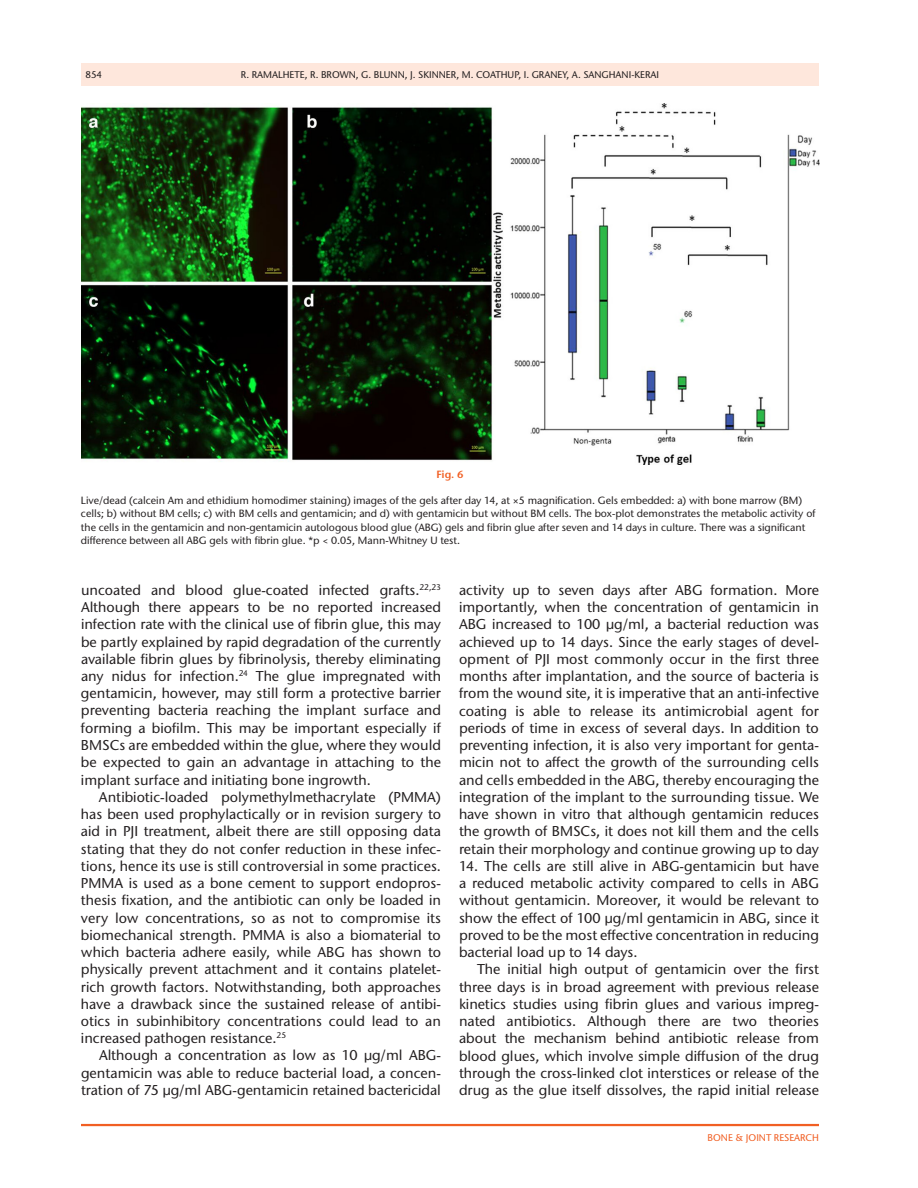
<style>
.page{position:relative;width:918px;height:1188px;background:#fff}
.page>*{position:absolute;margin:0;border:0;box-sizing:border-box;transform-origin:0 0}
.t1{font:500 14.25px/17.2px "Stone Sans ITC Pro";color:#231f20;text-align:justify}
.t2{font:500 10.5px/13.5px "Stone Sans ITC Pro";color:#231f20}
.t3{font:600 10.5px "Stone Sans ITC Pro";color:#f15f23}
.t4{font:500 9.75px "Stone Sans ITC Pro";color:#231f20}
.t5{font:500 9.75px "Stone Sans ITC Pro";color:#f15f23}
</style>
<div class="page">
<hr style="left:81px;top:1124px;width:738px;height:2px;background:#f15f23">
<div style="left:81px;top:63px;width:738px;height:23px;background:#fee7dc"></div>
<img style="left:81px;top:104px;width:738px;height:361px">
<p class="t4" style="left:85px;top:68px;width:18px">854</p>
<p class="t4" style="left:241px;top:68px;width:420px">R. RAMALHETE, R. BROWN, G. BLUNN, J. SKINNER, M. COATHUP, I. GRANEY, A. SANGHANI-KERAI</p>
<p class="t3" style="left:436px;top:468px;width:29px">Fig. 6</p>
<p class="t2" style="left:81px;top:493px;width:736px">Live/dead (calcein Am and ethidium homodimer staining) images of the gels after day 14, at ×5 magnification. Gels embedded: a) with bone marrow (BM) cells; b) without BM cells; c) with BM cells and gentamicin; and d) with gentamicin but without BM cells. The box-plot demonstrates the metabolic activity of the cells in the gentamicin and non-gentamicin autologous blood glue (ABG) gels and fibrin glue after seven and 14 days in culture. There was a significant difference between all ABG gels with fibrin glue. *p &lt; 0.05, Mann-Whitney U test.</p>
<p class="t1" style="left:81px;top:581px;width:362px">uncoated and blood glue-coated infected grafts.<sup>22,23<br></sup>Although there appears to be no reported increased infection rate with the clinical use of fibrin glue, this may be partly explained by rapid degradation of the currently available fibrin glues by fibrinolysis, thereby eliminating any nidus for infection.<sup>24</sup> The glue impregnated with gentamicin, however, may still form a protective barrier preventing bacteria reaching the implant surface and forming a biofilm. This may be important especially if BMSCs are embedded within the glue, where they would be expected to gain an advantage in attaching to the implant surface and initiating bone ingrowth.</p>
<p class="t1" style="left:81px;top:788px;width:362px;text-indent:18px">Antibiotic-loaded polymethylmethacrylate (PMMA) has been used prophylactically or in revision surgery to aid in PJI treatment, albeit there are still opposing data stating that they do not confer reduction in these infec&shy;tions, hence its use is still controversial in some practices.<br>PMMA is used as a bone cement to support endopros&shy;thesis fixation, and the antibiotic can only be loaded in very low concentrations, so as not to compromise its biomechanical strength. PMMA is also a biomaterial to which bacteria adhere easily, while ABG has shown to physically prevent attachment and it contains platelet&shy;rich growth factors. Notwithstanding, both approaches have a drawback since the sustained release of antibi&shy;otics in subinhibitory concentrations could lead to an increased pathogen resistance.<sup>25</sup></p>
<p class="t1" style="left:81px;top:1047px;width:362px;text-indent:18px">Although a concentration as low as 10 μg/ml ABG&shy;gentamicin was able to reduce bacterial load, a concen&shy;tration of 75 μg/ml ABG-gentamicin retained bactericidal</p>
<p class="t1" style="left:459px;top:581px;width:362px">activity up to seven days after ABG formation. More importantly, when the concentration of gentamicin in ABG increased to 100 μg/ml, a bacterial reduction was achieved up to 14 days. Since the early stages of devel&shy;opment of PJI most commonly occur in the first three months after implantation, and the source of bacteria is from the wound site, it is imperative that an anti-infective coating is able to release its antimicrobial agent for periods of time in excess of several days. In addition to preventing infection, it is also very important for genta&shy;micin not to affect the growth of the surrounding cells and cells embedded in the ABG, thereby encouraging the integration of the implant to the surrounding tissue. We have shown in vitro that although gentamicin reduces the growth of BMSCs, it does not kill them and the cells retain their morphology and continue growing up to day</p>
<p class="t1" style="left:459px;top:857px;width:362px">14. The cells are still alive in ABG-gentamicin but have a reduced metabolic activity compared to cells in ABG without gentamicin. Moreover, it would be relevant to show the effect of 100 µg/ml gentamicin in ABG, since it proved to be the most effective concentration in reducing bacterial load up to 14 days.</p>
<p class="t1" style="left:459px;top:961px;width:362px;text-indent:18px">The initial high output of gentamicin over the first three days is in broad agreement with previous release kinetics studies using fibrin glues and various impreg&shy;nated antibiotics. Although there are two theories about the mechanism behind antibiotic release from blood glues, which involve simple diffusion of the drug through the cross-linked clot interstices or release of the drug as the glue itself dissolves, the rapid initial release</p>
<p class="t5" style="left:708px;top:1132px;width:113px">BONE &amp; JOINT RESEARCH</p>
</div>
